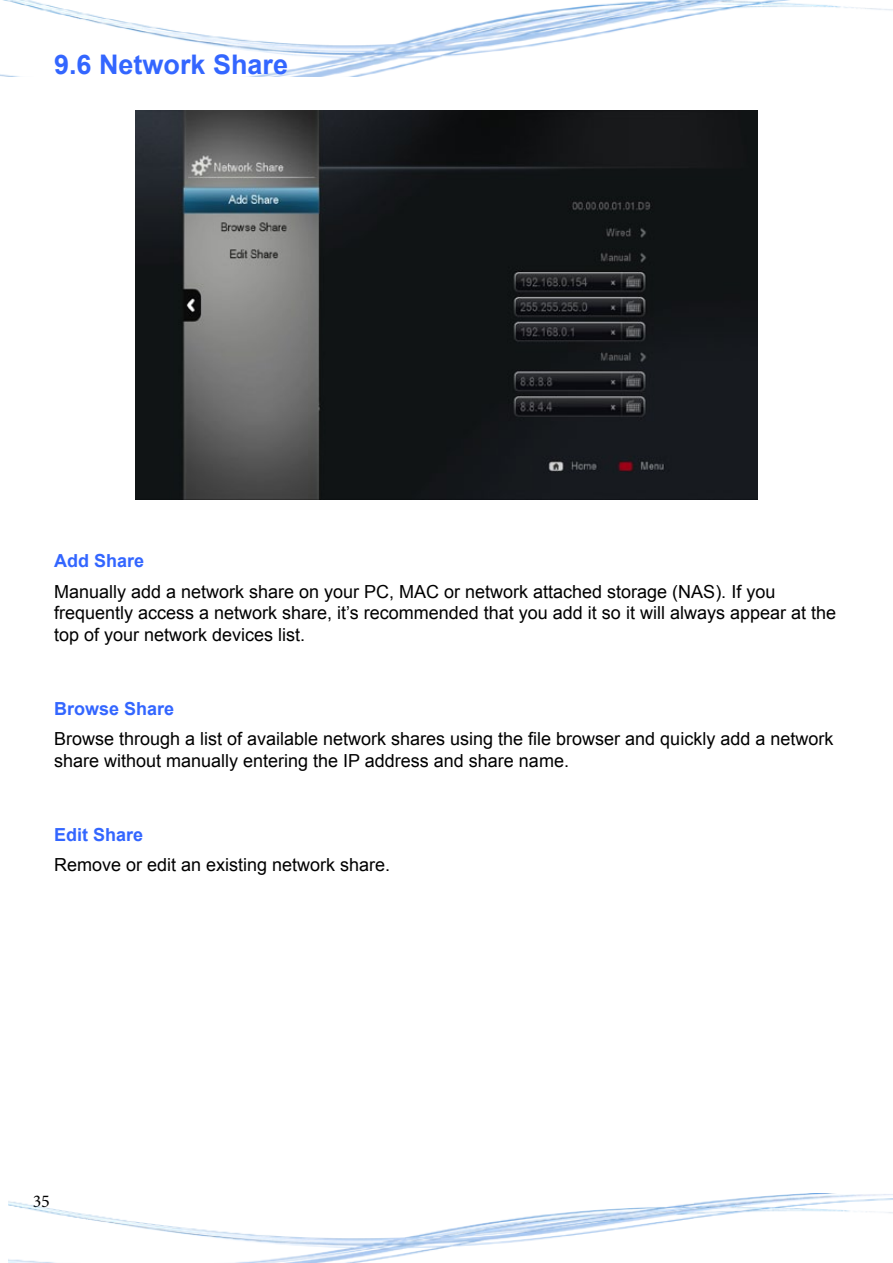
<style>
.page{position:relative;width:893px;height:1263px;background:#fff}
.page>*{position:absolute;margin:0;border:0;box-sizing:border-box;transform-origin:0 0}
.t1{font:700 27px "Arial";color:#36f}
.t2{font:18px/21.6px "Arial";color:#000}
.t3{font:700 18px "Arial";color:#36f}
.t4{font:18px "Minion Pro";color:#000}
</style>
<div class="page">
<img style="left:0;top:0;width:893px;height:77px">
<img style="left:9px;top:1193px;width:884px;height:70px">
<img style="left:136px;top:111px;width:621px;height:389px">
<h1 class="t1" style="left:54px;top:46px;width:236px">9.6 Network Share</h1>
<p class="t3" style="left:54px;top:549px;width:92px">Add Share</p>
<p class="t2" style="left:54px;top:581px;width:784px">Manually add a network share on your PC, MAC or network attached storage (NAS). If you frequently access a network share, it’s recommended that you add it so it will always appear at the top of your network devices list.</p>
<p class="t3" style="left:54px;top:696px;width:122px">Browse Share</p>
<p class="t2" style="left:54px;top:728px;width:781px">Browse through a list of available network shares using the file browser and quickly add a network share without manually entering the IP address and share name.</p>
<p class="t3" style="left:54px;top:822px;width:91px">Edit Share</p>
<p class="t2" style="left:54px;top:854px;width:338px">Remove or edit an existing network share.</p>
<p class="t4" style="left:33px;top:1189px;width:19px">35</p>
</div>
